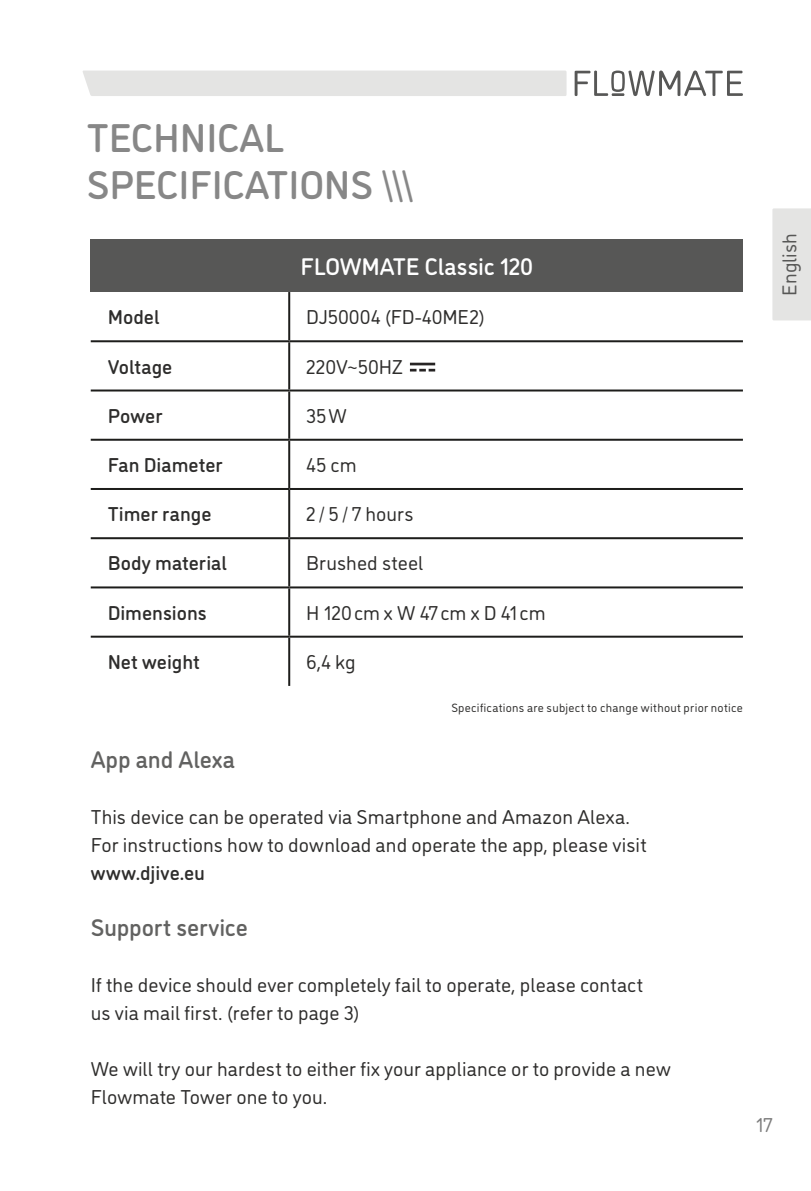
<style>
.page{position:relative;width:811px;height:1191px;background:#fff}
.page>*{position:absolute;margin:0;border:0;box-sizing:border-box;transform-origin:0 0}
.t1{font:500 40px/47px "DI Nosaur";color:#878787}
.t2{font:500 24px "DI Nosaur";letter-spacing:-.005em;color:#626261}
.t3{font:500 24px "DI Nosaur";letter-spacing:-.01em;color:#fff}
.t4{font:20px/28px "DI Nosaur";letter-spacing:.005em;color:#2e2d2c}
.t5{font:500 20px "DI Nosaur";color:#2e2d2c}
.t6{font:20px "DI Nosaur";color:#575756}
.t7{font:20px "DI Nosaur";color:#7c7c7c}
.t8{font:12px "DI Nosaur";letter-spacing:.025em;color:#2e2d2c}
</style>
<div class="page">
<div style="left:772px;top:208px;width:39px;height:112px;background:#e4e4e3"></div>
<div style="left:83px;top:71px;width:483px;height:25px;background:#e4e4e3"></div>
<svg style="left:574px;top:71px;width:169px;height:25px"></svg>
<hr style="left:288px;top:292px;width:2px;height:48px;background:#1d1d1b">
<hr style="left:91px;top:340px;width:198px;height:2px;background:#1d1d1b">
<hr style="left:289px;top:340px;width:454px;height:2px;background:#1d1d1b">
<hr style="left:288px;top:342px;width:2px;height:47px;background:#1d1d1b">
<hr style="left:91px;top:389px;width:198px;height:2px;background:#1d1d1b">
<hr style="left:289px;top:389px;width:454px;height:2px;background:#1d1d1b">
<hr style="left:288px;top:391px;width:2px;height:48px;background:#1d1d1b">
<hr style="left:91px;top:439px;width:198px;height:2px;background:#1d1d1b">
<hr style="left:289px;top:439px;width:454px;height:2px;background:#1d1d1b">
<hr style="left:288px;top:441px;width:2px;height:47px;background:#1d1d1b">
<hr style="left:91px;top:488px;width:198px;height:2px;background:#1d1d1b">
<hr style="left:289px;top:488px;width:454px;height:2px;background:#1d1d1b">
<hr style="left:288px;top:490px;width:2px;height:47px;background:#1d1d1b">
<hr style="left:91px;top:537px;width:198px;height:2px;background:#1d1d1b">
<hr style="left:289px;top:537px;width:454px;height:2px;background:#1d1d1b">
<hr style="left:288px;top:539px;width:2px;height:47px;background:#1d1d1b">
<hr style="left:91px;top:586px;width:198px;height:2px;background:#1d1d1b">
<hr style="left:289px;top:586px;width:454px;height:2px;background:#1d1d1b">
<hr style="left:288px;top:588px;width:2px;height:47px;background:#1d1d1b">
<hr style="left:91px;top:635px;width:198px;height:2px;background:#1d1d1b">
<hr style="left:289px;top:635px;width:454px;height:2px;background:#1d1d1b">
<hr style="left:288px;top:637px;width:2px;height:49px;background:#1d1d1b">
<div style="left:91px;top:240px;width:652px;height:52px;background:#575756"></div>
<hr style="left:410px;top:363px;width:25px;height:2px;background:#262323">
<svg style="left:410px;top:369px;width:25px;height:2px"></svg>
<h1 class="t1" style="left:87px;top:112px;width:327px">TECHNICAL<br>SPECIFICATIONS \\\</h1>
<p class="t3" style="left:300px;top:249px;width:234px">FLOWMATE Classic 120</p>
<p class="t5" style="left:108px;top:303px;width:53px">Model</p>
<p class="t4" style="left:306px;top:302px;width:180px">DJ50004 (FD-40ME2)</p>
<p class="t5" style="left:108px;top:352px;width:66px">Voltage</p>
<p class="t4" style="left:306px;top:351px;width:98px">220V~50HZ</p>
<p class="t5" style="left:108px;top:401px;width:56px">Power</p>
<p class="t4" style="left:306px;top:400px;width:42px">35W</p>
<p class="t5" style="left:108px;top:450px;width:116px">Fan Diameter</p>
<p class="t4" style="left:306px;top:450px;width:52px">45 cm</p>
<p class="t5" style="left:108px;top:500px;width:105px">Timer range</p>
<p class="t4" style="left:306px;top:499px;width:109px">2 / 5 / 7 hours</p>
<p class="t5" style="left:108px;top:549px;width:121px">Body material</p>
<p class="t4" style="left:306px;top:548px;width:119px">Brushed steel</p>
<p class="t5" style="left:108px;top:598px;width:101px">Dimensions</p>
<p class="t4" style="left:306px;top:597px;width:241px">H 120cm x W 47cm x D 41cm</p>
<p class="t5" style="left:108px;top:647px;width:94px">Net weight</p>
<p class="t4" style="left:306px;top:646px;width:51px">6,4 kg</p>
<p class="t8" style="left:451px;top:699px;width:293px">Specifications are subject to change without prior notice</p>
<p class="t6" style="left:775px;top:296px;width:64px;rotate:-90deg">English</p>
<p class="t2" style="left:91px;top:742px;width:146px">App and Alexa</p>
<p class="t4" style="left:91px;top:802px;width:557px">This device can be operated via Smartphone and Amazon Alexa.<br>For instructions how to download and operate the app, please visit</p>
<p class="t5" style="left:91px;top:859px;width:116px">www.djive.eu</p>
<p class="t2" style="left:91px;top:910px;width:159px">Support service</p>
<p class="t4" style="left:91px;top:970px;width:554px">If the device should ever completely fail to operate, please contact us via mail first. (refer to page 3)</p>
<p class="t4" style="left:91px;top:1054px;width:581px">We will try our hardest to either fix your appliance or to provide a new<br>Flowmate Tower one to you.</p>
<p class="t7" style="left:755px;top:1111px;width:18px">17</p>
</div>
